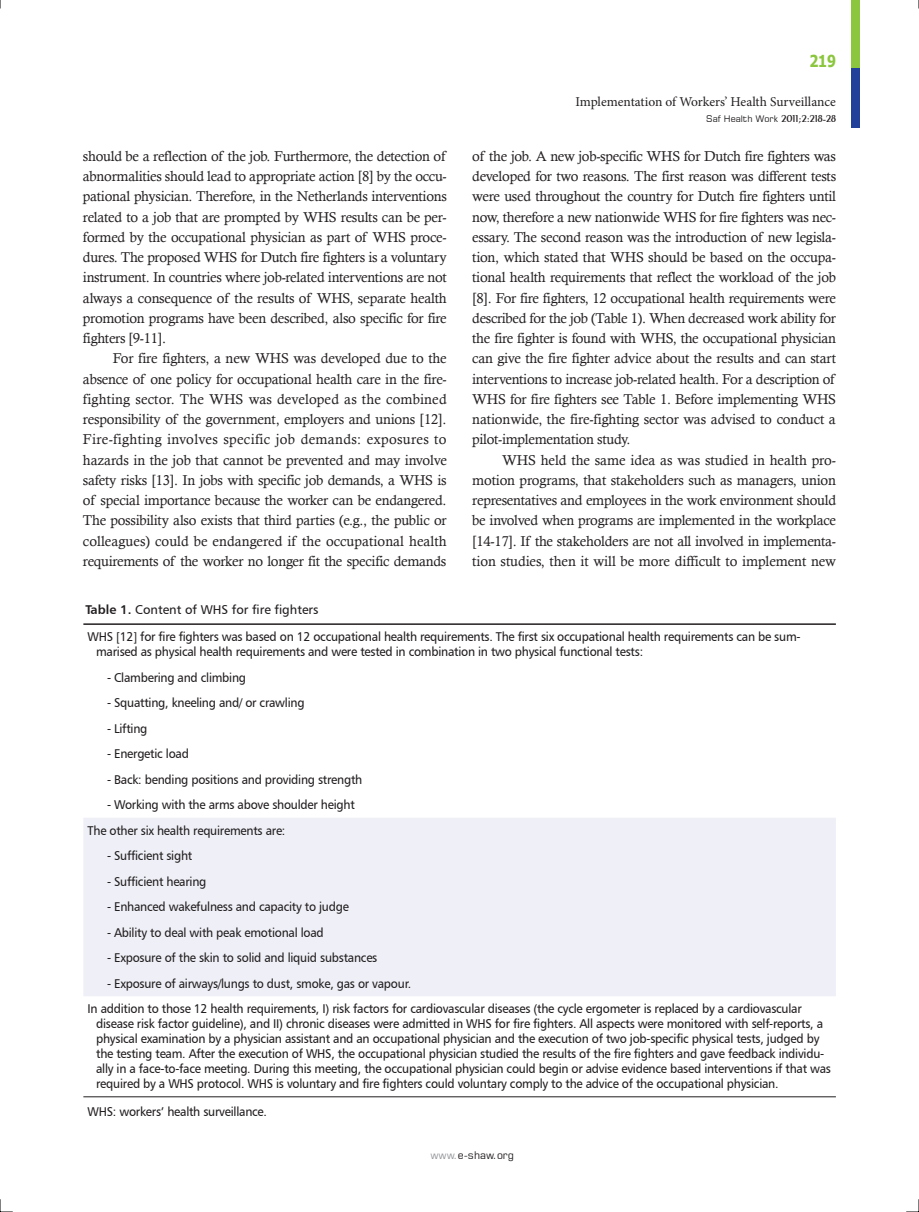
<style>
.page{position:relative;width:919px;height:1212px;background:#fff}
.page>*{position:absolute;margin:0;border:0;box-sizing:border-box;transform-origin:0 0}
.t1{font:700 16.5px "Tahoma";color:#8bc63e;scale:.85 1}
.본문{font:14.25px/20.2px "Calisto";letter-spacing:-.02em;color:#231f20;text-align:justify}
.쪽제목-홀{font:13.5px "Minion Pro";letter-spacing:-.005em;color:#231f20}
.표_본문{font:12.75px/15px "Humanist 777 BT Roman B";letter-spacing:-.02em;color:#231f20;scale:.95 1}
.표_-_제목{font:12.75px "Humanist 777 BT Roman B";color:#231f20}
.t2{font:10.5px "Square 721 BT";color:#231f20}
.t3{font:9px "Square 721 BT";color:#231f20}
.s1{font-family:"Exotic 350 BT";font-weight:600;font-size:10.5px}
.s2{font-family:"Swiss 721 BT";font-size:10.5px}
.s3{font-family:"Humanist 777 BT Bold B"}
.s4{color:#939598}
</style>
<div class="page">
<div style="left:850px;top:0;width:9px;height:68px;background:#8bc63e"></div>
<div style="left:850px;top:68px;width:9px;height:60px;background:#223f99"></div>
<div style="left:83px;top:818px;width:752px;height:178px;background:#eff0f7"></div>
<hr style="left:83px;top:623px;width:752px;height:2px;background:#231f20">
<hr style="left:83px;top:1096px;width:752px;height:1px;background:#231f20">
<svg style="left:0;top:1199px;width:13px;height:13px"></svg>
<svg style="left:906px;top:1199px;width:13px;height:13px"></svg>
<p class="t1" style="left:809px;top:50px;width:33px">219</p>
<p class="본문" style="left:83px;top:146px;width:365px">should be a reflection of the job. Furthermore, the detection of abnormalities should lead to appropriate action [8] by the occu&shy;pational physician. Therefore, in the Netherlands interventions related to a job that are prompted by WHS results can be per&shy;formed by the occupational physician as part of WHS proce&shy;dures. The proposed WHS for Dutch fire fighters is a voluntary instrument. In countries where job-related interventions are not always a consequence of the results of WHS, separate health promotion programs have been described, also specific for fire fighters [9-11].</p>
<p class="본문" style="left:83px;top:348px;width:365px;text-indent:30px">For fire fighters, a new WHS was developed due to the absence of one policy for occupational health care in the fire&shy;fighting sector. The WHS was developed as the combined responsibility of the government, employers and unions [12].<br>Fire-fighting involves specific job demands: exposures to hazards in the job that cannot be prevented and may involve safety risks [13]. In jobs with specific job demands, a WHS is of special importance because the worker can be endangered.<br>The possibility also exists that third parties (e.g., the public or colleagues) could be endangered if the occupational health requirements of the worker no longer fit the specific demands</p>
<p class="쪽제목-홀" style="left:575px;top:93px;width:262px">Implementation of Workers’ Health Surveillance</p>
<p class="t3" style="left:706px;top:113px;width:131px">Saf Health Work <span class="s1">2011;2:218</span><span class="s2">-</span><span class="s1">28</span></p>
<p class="본문" style="left:472px;top:146px;width:365px">of the job. A new job-specific WHS for Dutch fire fighters was developed for two reasons. The first reason was different tests were used throughout the country for Dutch fire fighters until now, therefore a new nationwide WHS for fire fighters was nec&shy;essary. The second reason was the introduction of new legisla&shy;tion, which stated that WHS should be based on the occupa&shy;tional health requirements that reflect the workload of the job [8]. For fire fighters, 12 occupational health requirements were described for the job (Table 1). When decreased work ability for the fire fighter is found with WHS, the occupational physician can give the fire fighter advice about the results and can start interventions to increase job-related health. For a description of WHS for fire fighters see Table 1. Before implementing WHS nationwide, the fire-fighting sector was advised to conduct a pilot-implementation study.</p>
<p class="본문" style="left:472px;top:449px;width:365px;text-indent:30px">WHS held the same idea as was studied in health pro&shy;motion programs, that stakeholders such as managers, union representatives and employees in the work environment should be involved when programs are implemented in the workplace [14-17]. If the stakeholders are not all involved in implementa&shy;tion studies, then it will be more difficult to implement new</p>
<p class="표_-_제목" style="left:85px;top:601px;width:234px"><span class="s3">Table 1.</span> Content of WHS for fire fighters</p>
<p class="표_본문" style="left:96px;top:629px;width:743px;text-indent:-9px">WHS [12] for fire fighters was based on 12 occupational health requirements. The first six occupational health requirements can be sum&shy;marised as physical health requirements and were tested in combination in two physical functional tests:</p>
<p class="표_본문" style="left:107px;top:670px;width:148px">- Clambering and climbing</p>
<p class="표_본문" style="left:107px;top:695px;width:209px">- Squatting, kneeling and/ or crawling</p>
<p class="표_본문" style="left:107px;top:721px;width:44px">- Lifting</p>
<p class="표_본문" style="left:107px;top:746px;width:88px">- Energetic load</p>
<p class="표_본문" style="left:107px;top:772px;width:270px">- Back: bending positions and providing strength</p>
<p class="표_본문" style="left:107px;top:797px;width:262px">- Working with the arms above shoulder height</p>
<p class="표_본문" style="left:88px;top:823px;width:210px">The other six health requirements are:</p>
<p class="표_본문" style="left:107px;top:848px;width:91px">- Sufficient sight</p>
<p class="표_본문" style="left:107px;top:874px;width:106px">- Sufficient hearing</p>
<p class="표_본문" style="left:107px;top:899px;width:256px">- Enhanced wakefulness and capacity to judge</p>
<p class="표_본문" style="left:107px;top:925px;width:230px">- Ability to deal with peak emotional load</p>
<p class="표_본문" style="left:107px;top:950px;width:286px">- Exposure of the skin to solid and liquid substances</p>
<p class="표_본문" style="left:107px;top:976px;width:321px">- Exposure of airways/lungs to dust, smoke, gas or vapour.</p>
<p class="표_본문" style="left:96px;top:1001px;width:775px;text-indent:-9px">In addition to those 12 health requirements, I) risk factors for cardiovascular diseases (the cycle ergometer is replaced by a cardiovascular disease risk factor guideline), and II) chronic diseases were admitted in WHS for fire fighters. All aspects were monitored with self-reports, a physical examination by a physician assistant and an occupational physician and the execution of two job-specific physical tests, judged by the testing team. After the execution of WHS, the occupational physician studied the results of the fire fighters and gave feedback individu&shy;ally in a face-to-face meeting. During this meeting, the occupational physician could begin or advise evidence based interventions if that was required by a WHS protocol. WHS is voluntary and fire fighters could voluntary comply to the advice of the occupational physician.</p>
<p class="표_본문" style="left:88px;top:1104px;width:190px">WHS: workers’ health surveillance.</p>
<p class="t2" style="left:430px;top:1148px;width:85px"><span class="s4">www.</span>e-shaw.org</p>
</div>
